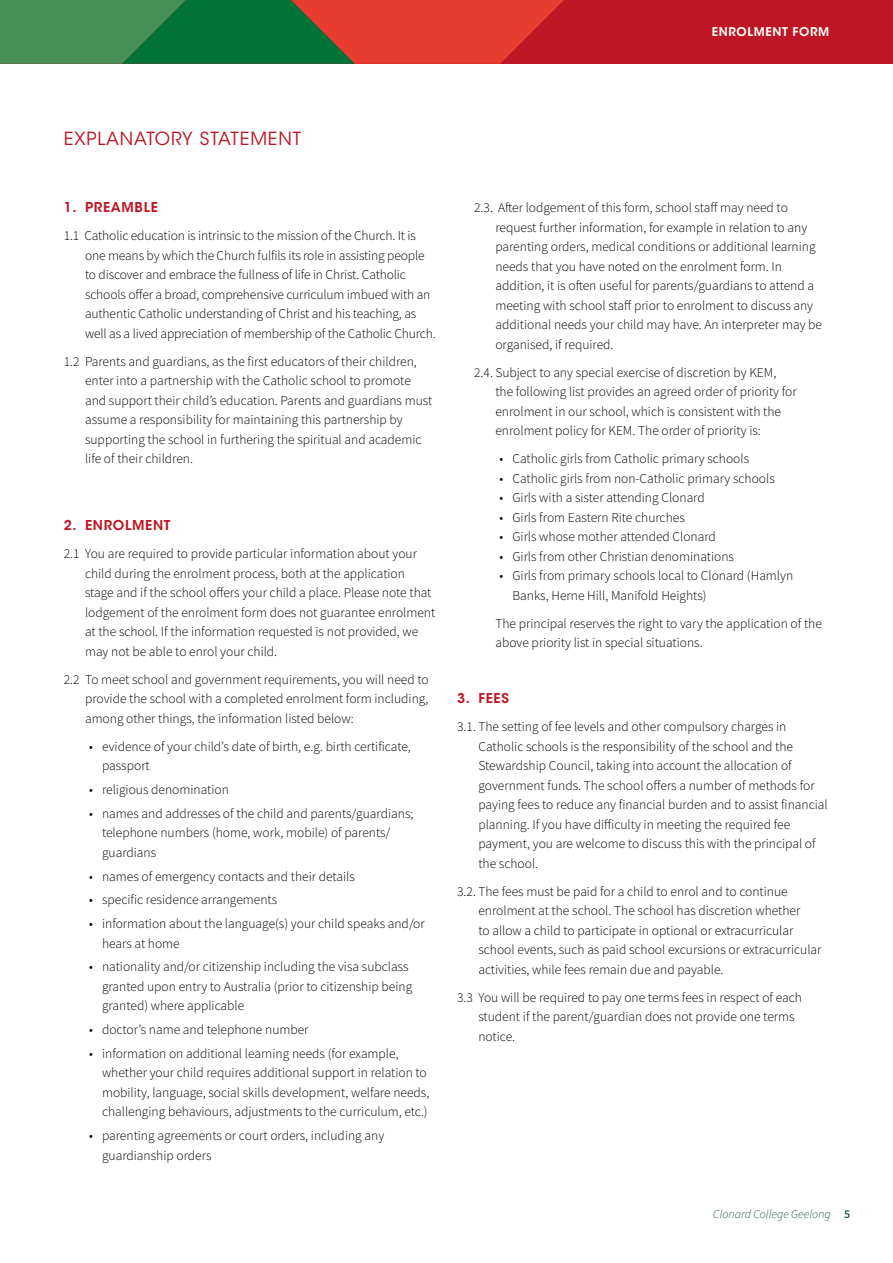
<style>
.page{position:relative;width:893px;height:1263px;background:#fff}
.page>*{position:absolute;margin:0;border:0;box-sizing:border-box;transform-origin:0 0}
.t1{font:18px "ITC Avant Garde Std";letter-spacing:.05em;color:#be1625}
.t2{font:300 13.5px/19.5px "Source Sans Pro";color:#000}
.t3{font:600 13.5px "ITC Avant Garde Std";letter-spacing:.05em;color:#be1625}
.t4{font:italic 300 12px "Source Sans Pro";color:#24544e}
.t5{font:600 12px "ITC Avant Garde Std";letter-spacing:.05em;color:#fff}
.s1{font-weight:600;font-style:normal}
</style>
<div class="page">
<div style="left:0;top:0;width:893px;height:64px;background:#be1625"></div>
<svg style="left:0;top:0;width:564px;height:64px;background:#73613d"></svg>
<p class="t5" style="left:712px;top:27px;width:119px">ENROLMENT FORM</p>
<h1 class="t1" style="left:64px;top:132px;width:239px">EXPLANATORY STATEMENT</h1>
<p class="t3" style="left:64px;top:202px;width:96px">1. PREAMBLE</p>
<p class="t2" style="left:85px;top:227px;width:352px;text-indent:-21px">1.1 Catholic education is intrinsic to the mission of the Church. It is one means by which the Church fulfils its role in assisting people to discover and embrace the fullness of life in Christ. Catholic schools offer a broad, comprehensive curriculum imbued with an authentic Catholic understanding of Christ and his teaching, as well as a lived appreciation of membership of the Catholic Church.</p>
<p class="t2" style="left:85px;top:353px;width:349px;text-indent:-21px">1.2 Parents and guardians, as the first educators of their children, enter into a partnership with the Catholic school to promote and support their child’s education. Parents and guardians must assume a responsibility for maintaining this partnership by supporting the school in furthering the spiritual and academic life of their children.</p>
<p class="t3" style="left:64px;top:520px;width:108px">2. ENROLMENT</p>
<p class="t2" style="left:85px;top:545px;width:352px;text-indent:-21px">2.1 You are required to provide particular information about your child during the enrolment process, both at the application stage and if the school offers your child a place. Please note that lodgement of the enrolment form does not guarantee enrolment at the school. If the information requested is not provided, we may not be able to enrol your child.</p>
<p class="t2" style="left:85px;top:671px;width:345px;text-align:justify;text-indent:-21px">2.2 To meet school and government requirements, you will need to provide the school with a completed enrolment form including, among other things, the information listed below:</p>
<p class="t2" style="left:102px;top:738px;width:310px;text-indent:-13px">• evidence of your child’s date of birth, e.g. birth certificate, passport</p>
<p class="t2" style="left:89px;top:781px;width:141px">• religious denomination</p>
<p class="t2" style="left:102px;top:805px;width:313px;text-indent:-13px">• names and addresses of the child and parents/guardians; telephone numbers (home, work, mobile) of parents/ guardians</p>
<p class="t2" style="left:89px;top:867px;width:267px">• names of emergency contacts and their details</p>
<p class="t2" style="left:89px;top:891px;width:189px">• specific residence arrangements</p>
<p class="t2" style="left:102px;top:915px;width:324px;text-indent:-13px">• information about the language(s) your child speaks and/or hears at home</p>
<p class="t2" style="left:102px;top:958px;width:312px;text-indent:-13px">• nationality and/or citizenship including the visa subclass granted upon entry to Australia (prior to citizenship being granted) where applicable</p>
<p class="t2" style="left:89px;top:1021px;width:221px">• doctor’s name and telephone number</p>
<p class="t2" style="left:102px;top:1045px;width:329px;text-indent:-13px">• information on additional learning needs (for example, whether your child requires additional support in relation to mobility, language, social skills development, welfare needs, challenging behaviours, adjustments to the curriculum, etc.)</p>
<p class="t2" style="left:102px;top:1127px;width:284px;text-indent:-13px">• parenting agreements or court orders, including any guardianship orders</p>
<p class="t2" style="left:495px;top:199px;width:328px;text-indent:-21px">2.3. After lodgement of this form, school staff may need to request further information, for example in relation to any parenting orders, medical conditions or additional learning needs that you have noted on the enrolment form. In addition, it is often useful for parents/guardians to attend a meeting with school staff prior to enrolment to discuss any additional needs your child may have. An interpreter may be organised, if required.</p>
<p class="t2" style="left:495px;top:363px;width:303px;text-indent:-21px">2.4. Subject to any special exercise of discretion by KEM, the following list provides an agreed order of priority for enrolment in our school, which is consistent with the enrolment policy for KEM. The order of priority is:</p>
<p class="t2" style="left:500px;top:450px;width:251px">• Catholic girls from Catholic primary schools</p>
<p class="t2" style="left:500px;top:469px;width:277px">• Catholic girls from non-Catholic primary schools</p>
<p class="t2" style="left:500px;top:489px;width:207px">• Girls with a sister attending Clonard</p>
<p class="t2" style="left:500px;top:508px;width:187px">• Girls from Eastern Rite churches</p>
<p class="t2" style="left:500px;top:528px;width:218px">• Girls whose mother attended Clonard</p>
<p class="t2" style="left:500px;top:547px;width:236px">• Girls from other Christian denominations</p>
<p class="t2" style="left:512px;top:567px;width:282px;text-indent:-13px">• Girls from primary schools local to Clonard (Hamlyn<br>Banks, Herne Hill, Manifold Heights)</p>
<p class="t2" style="left:495px;top:614px;width:328px">The principal reserves the right to vary the application of the above priority list in special situations.</p>
<p class="t3" style="left:457px;top:693px;width:53px">3. FEES</p>
<p class="t2" style="left:478px;top:718px;width:351px;text-indent:-21px">3.1. The setting of fee levels and other compulsory charges in Catholic schools is the responsibility of the school and the Stewardship Council, taking into account the allocation of government funds. The school offers a number of methods for paying fees to reduce any financial burden and to assist financial planning. If you have difficulty in meeting the required fee payment, you are welcome to discuss this with the principal of the school.</p>
<p class="t2" style="left:478px;top:882px;width:345px;text-indent:-21px">3.2. The fees must be paid for a child to enrol and to continue enrolment at the school. The school has discretion whether<br>to allow a child to participate in optional or extracurricular school events, such as paid school excursions or extracurricular activities, while fees remain due and payable.</p>
<p class="t2" style="left:478px;top:988px;width:325px;text-indent:-21px">3.3 You will be required to pay one terms fees in respect of each student if the parent/guardian does not provide one terms notice.</p>
<p class="t4" style="left:713px;top:1209px;width:139px">Clonard College Geelong <span class="s1">5</span></p>
</div>
